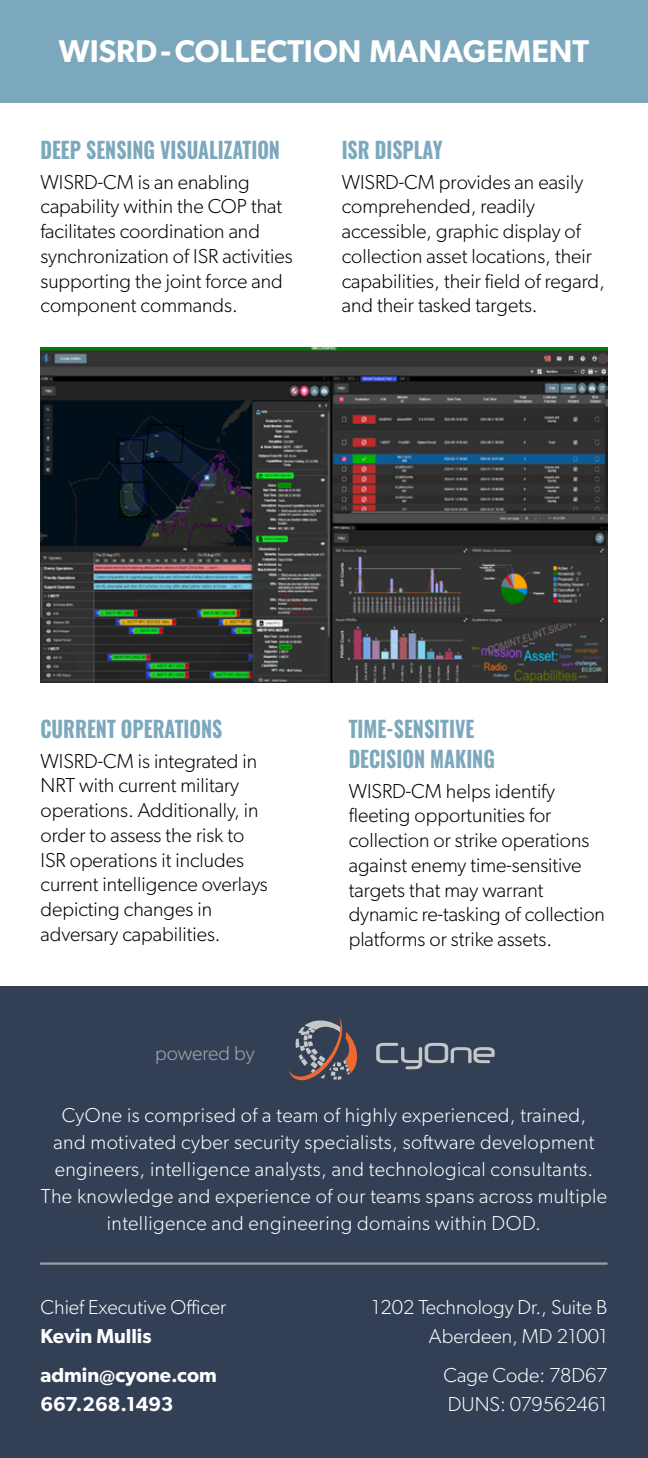
<style>
.page{position:relative;width:648px;height:1458px;background:#fff}
.page>*{position:absolute;margin:0;border:0;box-sizing:border-box;transform-origin:0 0}
.t1{font:600 31.5px "Gibson";color:#fff}
.t2{font:700 22.5px/29.9px "Oswald";color:#7ca8bd;scale:.88 1}
.t3{font:300 20.25px/24.8px "Gibson";color:#000101}
.t4{font:300 20.25px/27px "Gibson";letter-spacing:.02em;color:#fff;text-align:center}
.t5{font:300 20.25px/29.2px "Gibson";color:#fff;text-align:right}
.t6{font:600 20.25px/39.4px "Gibson";color:#fff}
.t7{font:300 20.25px "Gibson";color:#a7a9ac}
</style>
<div class="page">
<div style="left:0;top:0;width:648px;height:102px;background:#7ca8bd"></div>
<img style="left:40px;top:347px;width:567px;height:335px">
<div style="left:0;top:987px;width:648px;height:471px;background:#323f55"></div>
<svg style="left:376px;top:1043px;width:119px;height:26px"></svg>
<svg style="left:288px;top:1017px;width:69px;height:64px"></svg>
<hr style="left:40px;top:1262px;width:568px;height:3px;background:#9d9fa2">
<h1 class="t1" style="left:59px;top:33px;width:532px">WISRD- COLLECTION MANAGEMENT</h1>
<p class="t2" style="left:40px;top:136px;width:274px">DEEP SENSING VISUALIZATION</p>
<p class="t3" style="left:40px;top:169px;width:254px">WISRD-CM is an enabling capability within the COP that facilitates coordination and synchronization of ISR activities supporting the joint force and component commands.</p>
<p class="t2" style="left:342px;top:136px;width:116px">ISR DISPLAY</p>
<p class="t3" style="left:342px;top:169px;width:265px">WISRD-CM provides an easily comprehended, readily accessible, graphic display of collection asset locations, their capabilities, their field of regard, and their tasked targets.</p>
<p class="t2" style="left:40px;top:715px;width:208px">CURRENT OPERATIONS</p>
<p class="t3" style="left:40px;top:748px;width:229px">WISRD-CM is integrated in<br>NRT with current military operations. Additionally, in order to assess the risk to<br>ISR operations it includes current intelligence overlays depicting changes in adversary capabilities.</p>
<p class="t7" style="left:155px;top:1041px;width:101px">powered by</p>
<p class="t2" style="left:349px;top:715px;width:168px">TIME-SENSITIVE<br>DECISION MAKING</p>
<p class="t3" style="left:349px;top:778px;width:258px">WISRD-CM helps identify fleeting opportunities for collection or strike operations against enemy time-sensitive targets that may warrant dynamic re-tasking of collection platforms or strike assets.</p>
<p class="t4" style="left:41px;top:1101px;width:568px">CyOne is comprised of a team of highly experienced, trained,<br>and motivated cyber security specialists, software development engineers, intelligence analysts, and technological consultants.<br>The knowledge and experience of our teams spans across multiple intelligence and engineering domains within DOD.</p>
<p class="t5" style="left:40px;top:1292px;width:187px">Chief Executive Officer</p>
<p class="t6" style="left:40px;top:1316px;width:178px">Kevin Mullis admin@cyone.com</p>
<p class="t6" style="left:40px;top:1384px;width:135px">667.268.1493</p>
<p class="t5" style="left:372px;top:1292px;width:237px">1202 Technology Dr., Suite B<br>Aberdeen, MD 21001</p>
<p class="t5" style="left:444px;top:1360px;width:165px;text-align:left">Cage Code: 78D67<br>DUNS: 079562461</p>
</div>
